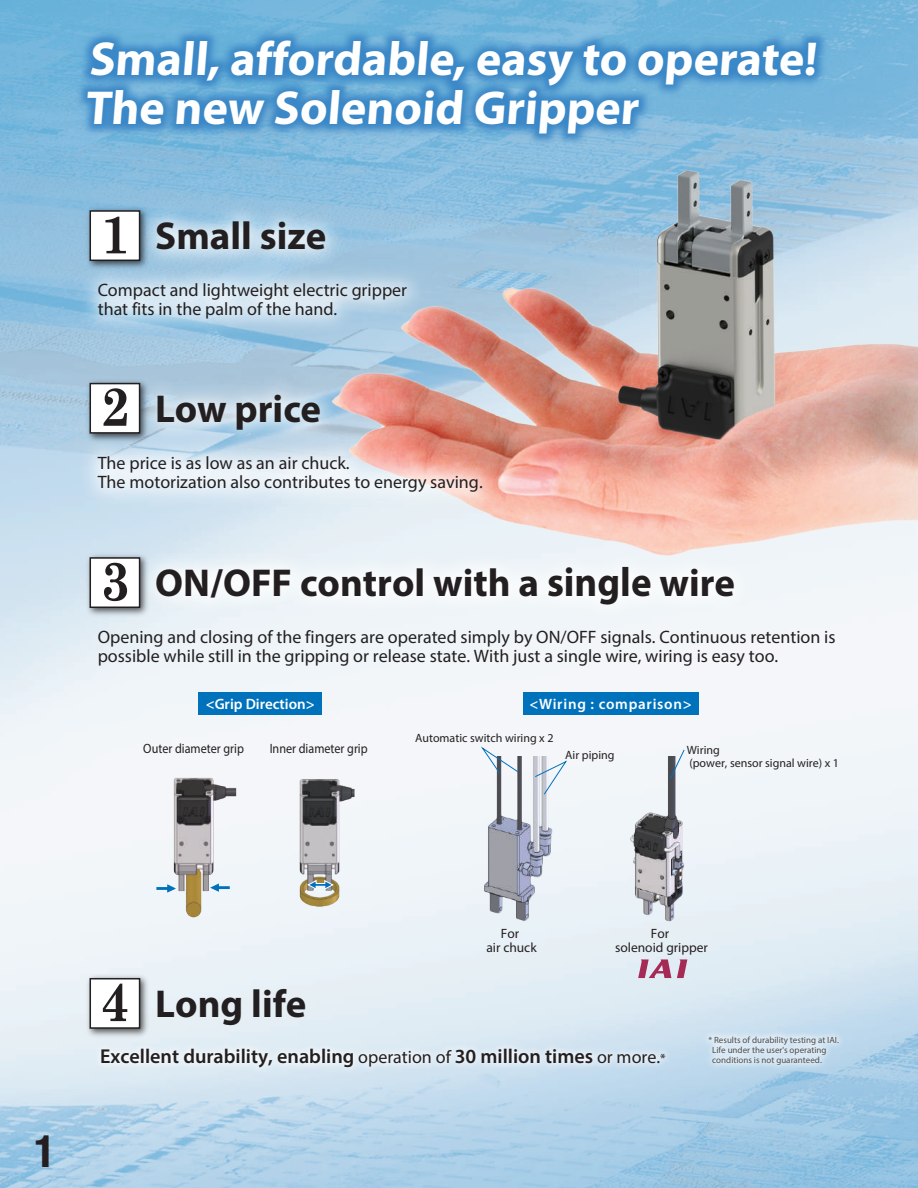
<style>
.page{position:relative;width:918px;height:1188px;background:#fff}
.page>*{position:absolute;margin:0;border:0;box-sizing:border-box;transform-origin:0 0}
.t1{font:700 54px "Century Schoolbook";color:#231f20;scale:.95 1}
.t2{font:700 47.85px/48.9px "Myriad Pro";color:#fff}
.t3{font:700 condensed 44.7px "Helvetica Neue LT Std";color:#231f20}
.t4{font:700 39px "Myriad Pro";color:#231f20}
.t5{font:600 20.1px "Myriad Pro";color:#231f20}
.t6{font:18px/19px "Myriad Pro";color:#231f20}
.t7{font:600 15px "Myriad Pro";letter-spacing:.04em;color:#fff}
.t8{font:600 15px "Myriad Pro";color:#fff}
.t9{font:13.5px "Myriad Pro";color:#231f20;scale:.9 1}
.t10{font:13.5px/14.5px "Myriad Pro";color:#231f20;text-align:center}
.t11{font:12px/13px "Myriad Pro";color:#231f20}
.t12{font:9px/10.1px "Myriad Pro";color:#4b4c4d}
.s1{font-family:"Century Schoolbook";font-size:54px}
.s2{font-size:40.95px}
.s3{font-weight:400;font-size:18px}
</style>
<div class="page">
<img style="left:0;top:0;width:918px;height:1188px">
<img style="left:380px;top:41px;width:538px;height:528px">
<img style="left:479px;top:756px;width:218px;height:168px">
<img style="left:97px;top:198px;width:288px;height:25px">
<img style="left:38px;top:223px;width:430px;height:156px">
<img style="left:98px;top:332px;width:282px;height:62px">
<img style="left:36px;top:394px;width:508px;height:159px">
<img style="left:97px;top:506px;width:697px;height:159px">
<img style="left:19px;top:0;width:864px;height:198px">
<img style="left:83px;top:204px;width:69px;height:69px">
<div style="left:90px;top:211px;width:50px;height:49px;background:#fff"></div>
<div style="left:90px;top:210px;width:50px;height:51px;border:2px solid #231f20"></div>
<img style="left:83px;top:376px;width:69px;height:69px">
<div style="left:90px;top:384px;width:50px;height:49px;background:#fff"></div>
<div style="left:90px;top:383px;width:50px;height:51px;border:2px solid #231f20"></div>
<img style="left:83px;top:551px;width:69px;height:69px">
<div style="left:90px;top:558px;width:50px;height:49px;background:#fff"></div>
<div style="left:90px;top:557px;width:50px;height:51px;border:2px solid #231f20"></div>
<img style="left:83px;top:972px;width:69px;height:20px">
<div style="left:90px;top:979px;width:50px;height:49px;background:#fff"></div>
<div style="left:90px;top:978px;width:50px;height:51px;border:2px solid #231f20"></div>
<img style="left:45px;top:992px;width:670px;height:131px">
<img style="left:653px;top:981px;width:241px;height:140px">
<img style="left:605px;top:997px;width:116px;height:124px">
<div style="left:198px;top:693px;width:124px;height:22px;background:#0072bc"></div>
<img style="left:157px;top:772px;width:80px;height:147px">
<img style="left:281px;top:772px;width:81px;height:147px">
<div style="left:523px;top:693px;width:176px;height:22px;background:#0072bc"></div>
<svg style="left:534px;top:759px;width:34px;height:37px"></svg>
<svg style="left:669px;top:749px;width:16px;height:31px"></svg>
<svg style="left:479px;top:745px;width:41px;height:29px"></svg>
<svg style="left:210px;top:883px;width:20px;height:9px"></svg>
<svg style="left:307px;top:880px;width:26px;height:10px"></svg>
<svg style="left:156px;top:884px;width:20px;height:9px"></svg>
<svg style="left:638px;top:959px;width:33px;height:19px"></svg>
<svg style="left:677px;top:959px;width:10px;height:19px"></svg>
<h2 class="t2" style="left:85px;top:33px;width:738px">Small, affordable, easy to operate!<br>The new Solenoid Gripper</h2>
<h1 class="t1" style="left:101px;top:192px;width:32px">1</h1>
<p class="t6" style="left:98px;top:280px;width:311px">Compact and lightweight electric gripper that fits in the palm of the hand.</p>
<h3 class="t4" style="left:155px;top:210px;width:173px">Small size</h3>
<h3 class="t4" style="left:101px;top:384px;width:222px"><span class="s1">2</span> Low price</h3>
<p class="t6" style="left:98px;top:453px;width:387px">The price is as low as an air chuck.<br>The motorization also contributes to energy saving.</p>
<h3 class="t4" style="left:101px;top:557px;width:636px"><span class="s1">3</span> ON/OFF control with a <span class="s2">single</span> wire</h3>
<p class="t6" style="left:98px;top:627px;width:739px">Opening and closing of the fingers are operated simply by ON/OFF signals. Continuous retention is possible while still in the gripping or release state. With just a single wire, wiring is easy too.</p>
<p class="t8" style="left:206px;top:694px;width:110px">&lt;Grip Direction&gt;</p>
<p class="t9" style="left:143px;top:740px;width:113px">Outer diameter grip</p>
<p class="t9" style="left:270px;top:740px;width:110px">Inner diameter grip</p>
<p class="t7" style="left:530px;top:694px;width:164px">&lt;Wiring : comparison&gt;</p>
<p class="t11" style="left:415px;top:731px;width:140px">Automatic switch wiring x 2</p>
<p class="t11" style="left:565px;top:748px;width:51px">Air piping</p>
<p class="t11" style="left:687px;top:743px;width:154px">Wiring<br>(power, sensor signal wire) x 1</p>
<h3 class="t3" style="left:34px;top:1124px;width:23px">1</h3>
<h3 class="t4" style="left:100px;top:979px;width:208px"><span class="s1">4</span> Long life</h3>
<p class="t10" style="left:486px;top:926px;width:52px">For<br>air chuck</p>
<p class="t10" style="left:615px;top:926px;width:94px">For<br>solenoid gripper</p>
<p class="t5" style="left:100px;top:1044px;width:562px">Excellent durability, enabling <span class="s3">operation of</span> 30 million times <span class="s3">or more.</span></p>
<p class="t10" style="left:660px;top:1051px;width:7px">*</p>
<p class="t12" style="left:712px;top:1035px;width:128px;text-indent:-4px">* Results of durability testing at IAI.<br>Life under the user's operating conditions is not guaranteed.</p>
</div>
